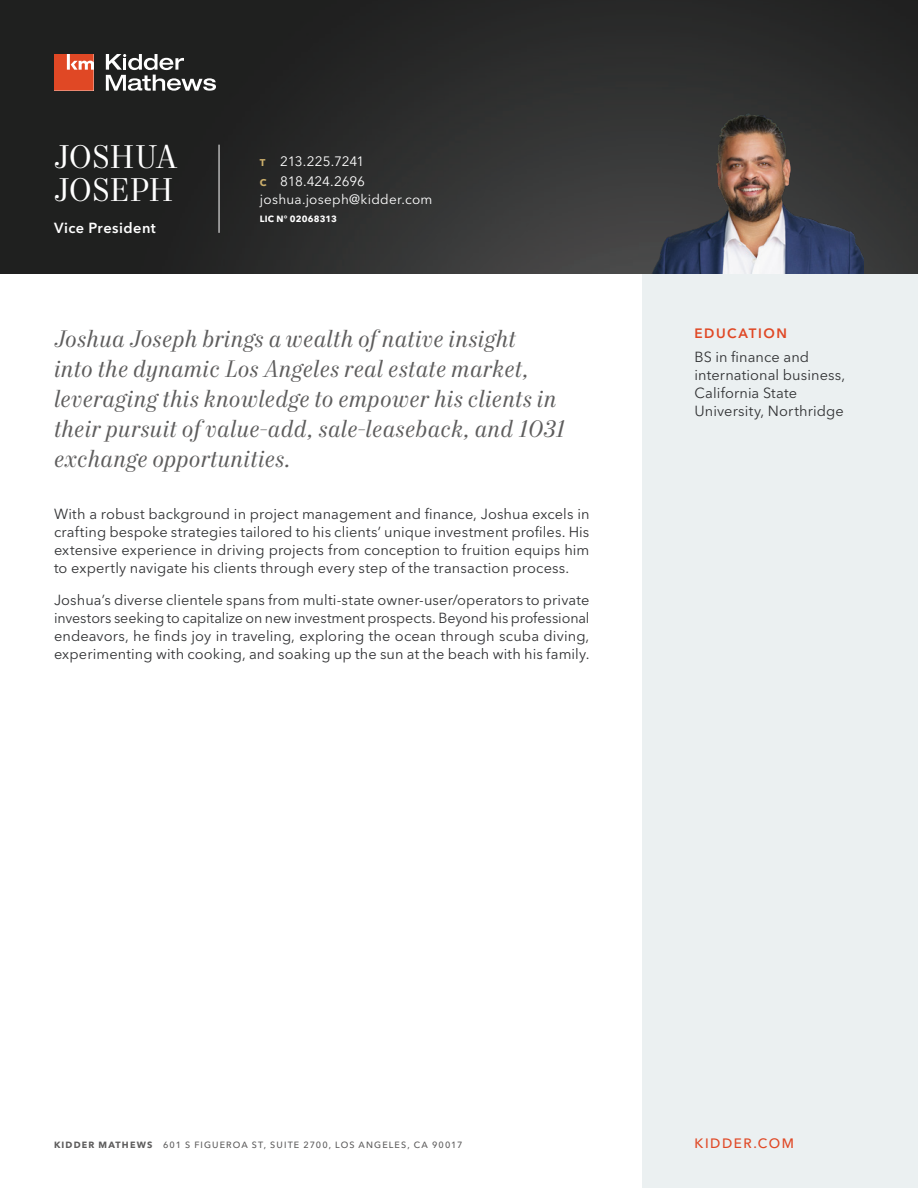
<style>
.page{position:relative;width:918px;height:1188px;background:#fff}
.page>*{position:absolute;margin:0;border:0;box-sizing:border-box;transform-origin:0 0}
.Headline_-_Level_2_-_White_2023{font:33px/33px "Mort Modern 08";letter-spacing:-.015em;color:#fff}
.Callout_Text_-_Italics_-_Ash_2023{font:italic 24px/30px "Mort Modern 08";letter-spacing:.01em;color:#5e5d5d}
.Body_Copy_-_Charcoal_2023{font:14.55px/18px "Avenir Next LT Pro";letter-spacing:.005em;color:#313234;text-align:justify}
.Subhead_-_Level_2_-_White_2023{font:600 14.55px "Avenir Next LT Pro";letter-spacing:.03em;color:#fff}
.Contact_Info_-_White_2023{font:13.5px/19.8px "Avenir Next LT Pro";letter-spacing:-.02em;color:#fff}
.Contact_Info_-_White_2023-2{font:13.5px "Avenir Next LT Pro";letter-spacing:.015em;color:#fff}
.t1{font:500 13.5px "Avenir Next LT Pro";letter-spacing:.11em;color:#e04825}
.Subhead_-_Level_1_-_Orange_2023{font:600 13.5px "Avenir Next LT Pro";letter-spacing:.115em;color:#e04825}
.t2{font:500 9px "Avenir Next LT Pro";letter-spacing:.12em;color:#5e5d5d}
.Contact_Info_-_White_2023-3{font:700 9px "Avenir Next LT Pro";letter-spacing:.02em;color:#fff}
.s1{font-weight:700;font-size:9.75px;color:#cbae6b}
.s2{font-weight:700}
</style>
<div class="page">
<div style="left:642px;top:273px;width:276px;height:915px;background:#ebf0f1"></div>
<img style="left:0;top:0;width:918px;height:273px">
<img style="left:642px;top:105px;width:222px;height:168px">
<hr style="left:219px;top:145px;width:1px;height:88px;background:#fff">
<svg style="left:106px;top:54px;width:110px;height:37px"></svg>
<svg style="left:54px;top:54px;width:40px;height:37px"></svg>
<p class="Headline_-_Level_2_-_White_2023" style="left:54px;top:142px;width:125px">JOSHUA<br>JOSEPH</p>
<p class="Contact_Info_-_White_2023" style="left:260px;top:151px;width:107px"><span class="s1">T</span> 213.225.7241<br><span class="s1">C</span> 818.424.2696</p>
<p class="Contact_Info_-_White_2023-2" style="left:260px;top:191px;width:174px">joshua.joseph@kidder.com</p>
<p class="Contact_Info_-_White_2023-3" style="left:260px;top:213px;width:78px">LIC N° 02068313</p>
<p class="Subhead_-_Level_2_-_White_2023" style="left:54px;top:219px;width:103px">Vice President</p>
<p class="Callout_Text_-_Italics_-_Ash_2023" style="left:54px;top:326px;width:512px">Joshua Joseph brings a wealth of native insight<br>into the dynamic Los Angeles real estate market, leveraging this knowledge to empower his clients in their pursuit of value-add, sale-leaseback, and 1031 exchange opportunities.</p>
<p class="Body_Copy_-_Charcoal_2023" style="left:54px;top:505px;width:537px">With a robust background in project management and finance, Joshua excels in crafting bespoke strategies tailored to his clients’ unique investment profiles. His extensive experience in driving projects from conception to fruition equips him to expertly navigate his clients through every step of the transaction process.</p>
<p class="Body_Copy_-_Charcoal_2023" style="left:54px;top:591px;width:537px">Joshua’s diverse clientele spans from multi-state owner-user/operators to private investors seeking to capitalize on new investment prospects. Beyond his professional endeavors, he finds joy in traveling, exploring the ocean through scuba diving, experimenting with cooking, and soaking up the sun at the beach with his family.</p>
<p class="Subhead_-_Level_1_-_Orange_2023" style="left:694px;top:325px;width:94px">EDUCATION</p>
<p class="Body_Copy_-_Charcoal_2023" style="left:694px;top:348px;width:152px;text-align:left">BS in finance and international business,<br>California State<br>University, Northridge</p>
<p class="t2" style="left:54px;top:1139px;width:410px"><span class="s2">KIDDER MATHEWS</span> 601 S FIGUEROA ST, SUITE 2700, LOS ANGELES, CA 90017</p>
<p class="t1" style="left:694px;top:1135px;width:101px">KIDDER.COM</p>
</div>
